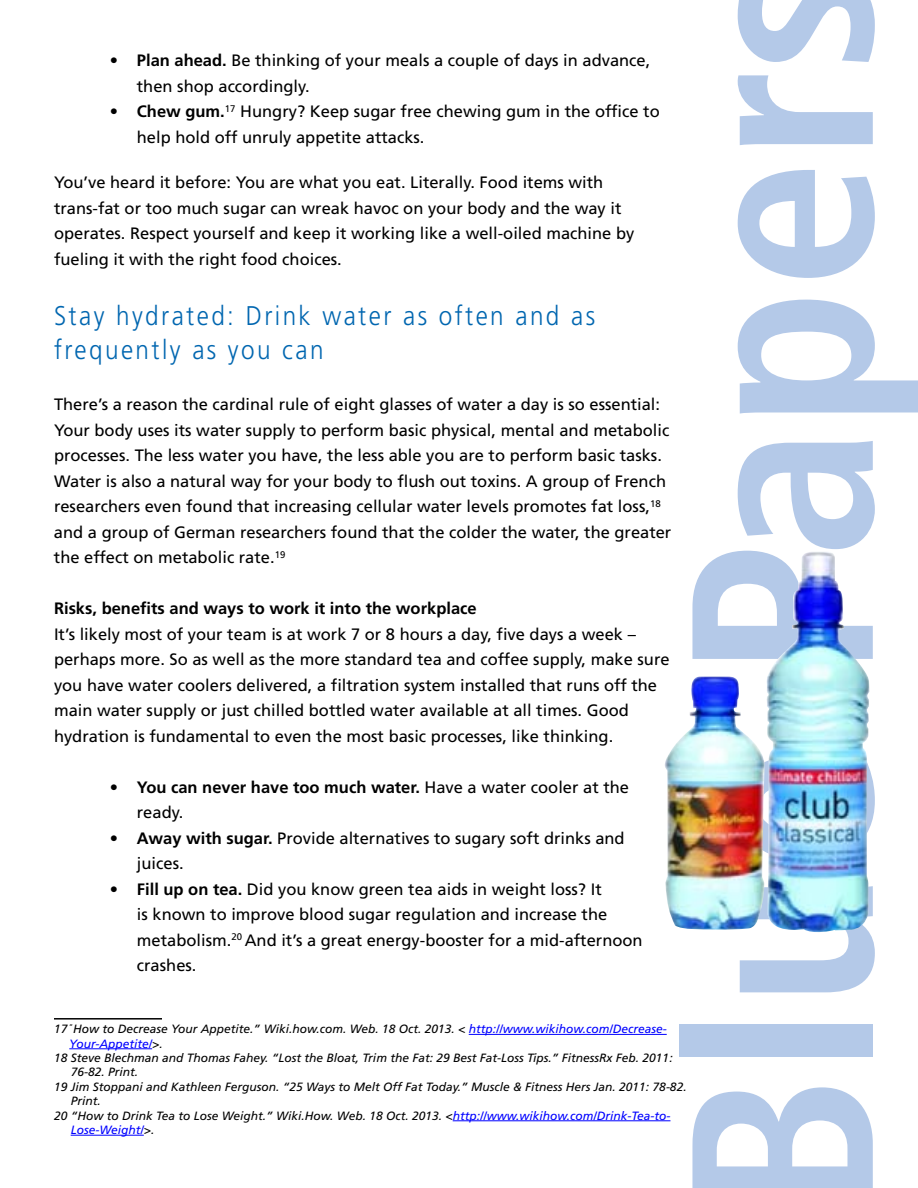
<style>
.page{position:relative;width:918px;height:1188px;background:#fff}
.page>*{position:absolute;margin:0;border:0;box-sizing:border-box;transform-origin:0 0}
.t1{font:300 27px/34.5px "Frutiger LT Std";letter-spacing:.1em;color:#0066b0;scale:.9 1}
.t2{font:16.5px/25.5px "Frutiger LT Std";color:#000}
.t3{font:700 16.5px/25.5px "Frutiger LT Std";color:#000}
.t4{font:italic 12px "Frutiger LT Std";color:#000}
.t5{font:italic 12px "Frutiger LT Std";color:#00f}
.s1{font-weight:700}
.s2{font-weight:400}
.s3{color:#00f}
.s4{color:#000}
</style>
<div class="page">
<svg style="left:692px;top:1087px;width:181px;height:101px"></svg>
<div style="left:679px;top:1024px;width:194px;height:32px;background:#b4c9e8"></div>
<svg style="left:740px;top:886px;width:135px;height:106px"></svg>
<svg style="left:869px;top:768px;width:6px;height:61px"></svg>
<svg style="left:733px;top:441px;width:142px;height:218px"></svg>
<svg style="left:738px;top:300px;width:180px;height:114px"></svg>
<svg style="left:738px;top:170px;width:137px;height:108px"></svg>
<svg style="left:738px;top:75px;width:135px;height:70px"></svg>
<svg style="left:738px;top:0;width:137px;height:62px"></svg>
<hr style="left:54px;top:1018px;width:108px;height:2px;background:#000">
<hr style="left:469px;top:1034px;width:198px;height:1px;background:#00f">
<hr style="left:69px;top:1048px;width:83px;height:1px;background:#00f">
<hr style="left:453px;top:1120px;width:217px;height:1px;background:#00f">
<hr style="left:71px;top:1135px;width:73px;height:1px;background:#00f">
<img style="left:665px;top:552px;width:204px;height:383px">
<p class="t2" style="left:137px;top:48px;width:515px;text-indent:-27px"><span class="s1">• Plan ahead.</span> Be thinking of your meals a couple of days in advance, then shop accordingly.</p>
<p class="t2" style="left:137px;top:99px;width:524px;text-indent:-27px"><span class="s1">• Chew gum.</span><sup>17</sup> Hungry? Keep sugar free chewing gum in the office to help hold off unruly appetite attacks.</p>
<p class="t2" style="left:54px;top:170px;width:582px">You’ve heard it before: You are what you eat. Literally. Food items with trans-fat or too much sugar can wreak havoc on your body and the way it operates. Respect yourself and keep it working like a well-oiled machine by fueling it with the right food choices.</p>
<h1 class="t1" style="left:54px;top:299px;width:603px">Stay hydrated: Drink water as often and as frequently as you can</h1>
<p class="t2" style="left:54px;top:392px;width:619px">There’s a reason the cardinal rule of eight glasses of water a day is so essential:<br>Your body uses its water supply to perform basic physical, mental and metabolic processes. The less water you have, the less able you are to perform basic tasks.<br>Water is also a natural way for your body to flush out toxins. A group of French researchers even found that increasing cellular water levels promotes fat loss,<sup>18 </sup>and a group of German researchers found that the colder the water, the greater the effect on metabolic rate.<sup>19</sup></p>
<p class="t3" style="left:54px;top:596px;width:424px">Risks, benefits and ways to work it into the workplace</p>
<p class="t2" style="left:54px;top:621px;width:617px">It’s likely most of your team is at work 7 or 8 hours a day, five days a week – perhaps more. So as well as the more standard tea and coffee supply, make sure you have water coolers delivered, a filtration system installed that runs off the main water supply or just chilled bottled water available at all times. Good hydration is fundamental to even the most basic processes, like thinking.</p>
<p class="t3" style="left:137px;top:774px;width:494px;text-indent:-27px">• You can never have too much water. <span class="s2">Have a water cooler at the ready.</span></p>
<p class="t2" style="left:137px;top:825px;width:489px;text-indent:-27px"><span class="s1">• Away with sugar.</span> Provide alternatives to sugary soft drinks and juices.</p>
<p class="t2" style="left:137px;top:876px;width:507px;text-indent:-27px"><span class="s1">• Fill up on tea.</span> Did you know green tea aids in weight loss? It<br>is known to improve blood sugar regulation and increase the metabolism.<sup>20</sup> And it’s a great energy-booster for a mid-afternoon crashes.</p>
<p class="t4" style="left:54px;top:1022px;width:614px">17 <sup>“</sup>How to Decrease Your Appetite.” Wiki.how.com. Web. 18 Oct. 2013. &lt; <span class="s3">http://www.wikihow.com/Decrease-</span></p>
<p class="t5" style="left:69px;top:1036px;width:95px">Your-Appetite/<span class="s4">&gt;.</span></p>
<p class="t4" style="left:54px;top:1051px;width:620px">18 Steve Blechman and Thomas Fahey. “Lost the Bloat, Trim the Fat: 29 Best Fat-Loss Tips.” FitnessRx Feb. 2011:</p>
<p class="t4" style="left:71px;top:1065px;width:69px">76-82. Print.</p>
<p class="t4" style="left:54px;top:1080px;width:634px">19 Jim Stoppani and Kathleen Ferguson. “25 Ways to Melt Off Fat Today.” Muscle &amp; Fitness Hers Jan. 2011: 78-82.</p>
<p class="t4" style="left:71px;top:1094px;width:32px">Print.</p>
<p class="t4" style="left:54px;top:1108px;width:618px">20 “How to Drink Tea to Lose Weight.” Wiki.How. Web. 18 Oct. 2013. &lt;<span class="s3">http://www.wikihow.com/Drink-Tea-to-</span></p>
<p class="t5" style="left:71px;top:1123px;width:85px">Lose-Weight/<span class="s4">&gt;.</span></p>
</div>
